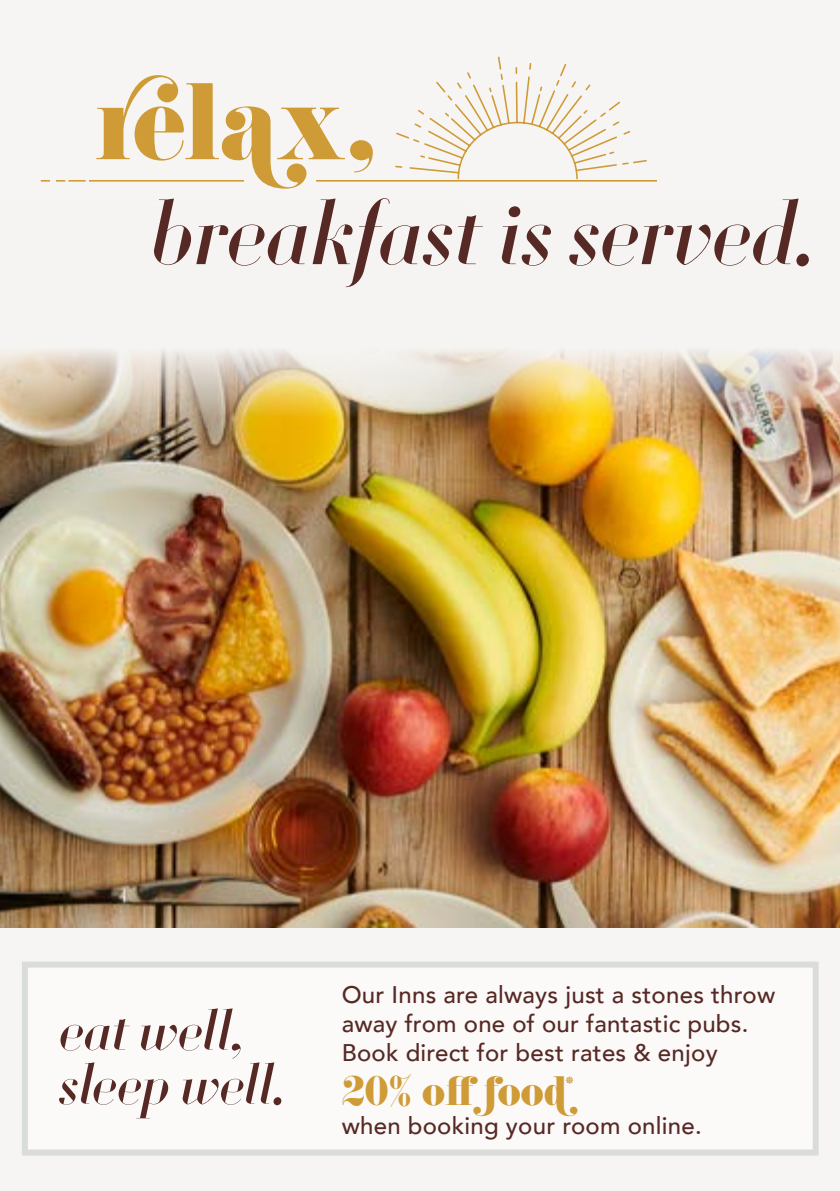
<style>
.page{position:relative;width:840px;height:1191px;background:#fff}
.page>*{position:absolute;margin:0;border:0;box-sizing:border-box;transform-origin:0 0}
.t1{font:italic 95px "Louvette Banner";color:#572925}
.t2{font:95px "Eloquent JF Pro";color:#cf9b37}
.t3{font:italic 60px/54px "Louvette Banner";color:#572925}
.t4{font:36px "Eloquent JF Pro";color:#cf9b37}
.t5{font:500 24px/28.8px "Avenir";letter-spacing:.01em;color:#572925}
</style>
<div class="page">
<div style="left:0;top:0;width:839px;height:1191px;background:#f7f5f3"></div>
<img style="left:0;top:350px;width:839px;height:577px">
<svg style="left:395px;top:56px;width:252px;height:124px"></svg>
<hr style="left:316px;top:180px;width:340px;height:2px;background:#cf9b37">
<hr style="left:89px;top:180px;width:155px;height:2px;background:#cf9b37">
<svg style="left:56px;top:180px;width:30px;height:2px"></svg>
<svg style="left:41px;top:180px;width:9px;height:2px"></svg>
<div style="left:22px;top:961px;width:796px;height:194px;background:#fbfaf9;border:6px solid #dadcd7"></div>
<h1 class="t2" style="left:95px;top:71px;width:282px">relax,</h1>
<h1 class="t1" style="left:149px;top:178px;width:668px">breakfast is served.</h1>
<h2 class="t3" style="left:59px;top:1004px;width:228px">eat well, sleep well.</h2>
<p class="t5" style="left:341px;top:979px;width:435px">Our Inns are always just a stones throw away from one of our fantastic pubs.<br>Book direct for best rates &amp; enjoy</p>
<h3 class="t4" style="left:341px;top:1071px;width:233px">20% off food<sup>*</sup></h3>
<p class="t5" style="left:341px;top:1109px;width:361px">when booking your room online.</p>
</div>
